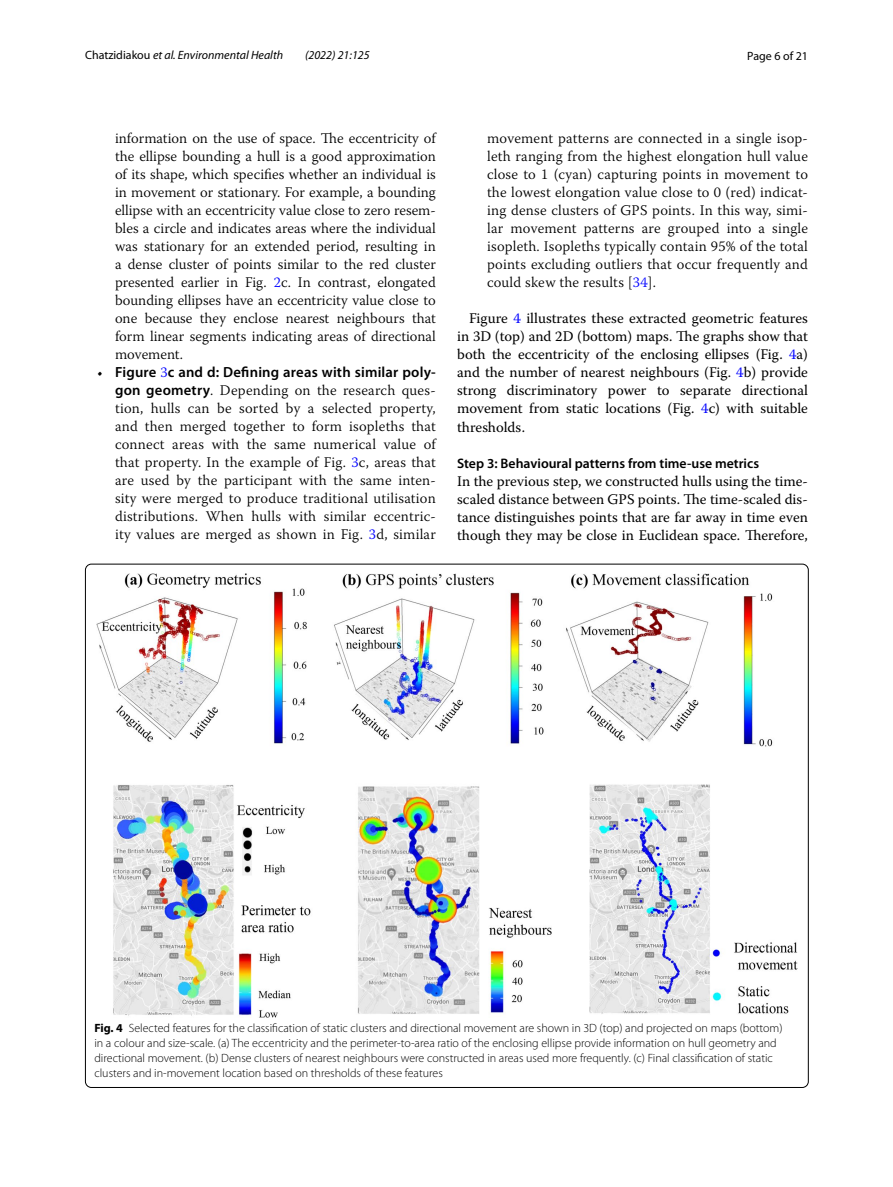
<style>
.page{position:relative;width:893px;height:1187px;background:#fff}
.page>*{position:absolute;margin:0;border:0;box-sizing:border-box;transform-origin:0 0}
.t1{font:300 14.7px/18px "Warnock Pro";letter-spacing:.015em;color:#000;text-align:justify}
.t2{font:14.7px/18px "Warnock Pro";color:#000;text-align:justify}
.t3{font:600 14.7px "Myriad Pro";letter-spacing:.015em;color:#000}
.t4{font:600 13.8px "Myriad Pro";color:#000}
.t5{font:300 12px/15px "Myriad Pro";color:#000}
.t6{font:italic 12px "Myriad Pro";color:#000}
.t7{font:12px "Myriad Pro";color:#000}
.s1{font-style:normal}
.s2{color:#00f}
.s3{font-family:"Warnock Pro";font-weight:300}
.s4{font-family:"Warnock Pro";font-weight:300;color:#00f}
.s5{font-family:"Myriad Pro";font-weight:600}
.s6{font-weight:700}
</style>
<div class="page">
<img style="left:97px;top:573px;width:700px;height:443px">
<p class="t6" style="left:85px;top:48px;width:200px"><span class="s1">Chatzidiakou</span> et al. Environmental Health</p>
<p class="t6" style="left:305px;top:48px;width:66px">(2022) 21:125</p>
<p class="t7" style="left:747px;top:48px;width:62px">Page 6 of 21</p>
<p class="t1" style="left:115px;top:128px;width:322px">information on the use of space. The eccentricity of the ellipse bounding a hull is a good approximation of its shape, which specifies whether an individual is in movement or stationary. For example, a bounding ellipse with an eccentricity value close to zero resem&shy;bles a circle and indicates areas where the individual was stationary for an extended period, resulting in a dense cluster of points similar to the red cluster presented earlier in Fig. <span class="s2">2</span>c. In contrast, elongated bounding ellipses have an eccentricity value close to one because they enclose nearest neighbours that form linear segments indicating areas of directional movement.</p>
<p class="t3" style="left:97px;top:362px;width:340px"><span class="s3">•</span> Figure <span class="s4">3</span>c and d: Defining areas with similar poly‑</p>
<p class="t1" style="left:115px;top:380px;width:322px"><span class="s5">gon geometry</span>. Depending on the research ques&shy;tion, hulls can be sorted by a selected property, and then merged together to form isopleths that connect areas with the same numerical value of that property. In the example of Fig. <span class="s2">3</span>c, areas that are used by the participant with the same inten&shy;sity were merged to produce traditional utilisation distributions. When hulls with similar eccentric&shy;ity values are merged as shown in Fig. <span class="s2">3</span>d, similar</p>
<p class="t1" style="left:487px;top:128px;width:322px">movement patterns are connected in a single isop&shy;leth ranging from the highest elongation hull value close to 1 (cyan) capturing points in movement to the lowest elongation value close to 0 (red) indicat&shy;ing dense clusters of GPS points. In this way, simi&shy;lar movement patterns are grouped into a single isopleth. Isopleths typically contain 95% of the total points excluding outliers that occur frequently and could skew the results [<span class="s2">34</span>].</p>
<p class="t2" style="left:457px;top:309px;width:352px;text-indent:12px">Figure <span class="s2">4</span> illustrates these extracted geometric features in 3D (top) and 2D (bottom) maps. The graphs show that both the eccentricity of the enclosing ellipses (Fig. <span class="s2">4</span>a) and the number of nearest neighbours (Fig. <span class="s2">4</span>b) provide strong discriminatory power to separate directional movement from static locations (Fig. <span class="s2">4</span>c) with suitable thresholds.</p>
<p class="t4" style="left:457px;top:454px;width:303px">Step 3: Behavioural patterns from time‑use metrics</p>
<p class="t2" style="left:457px;top:471px;width:352px">In the previous step, we constructed hulls using the time&shy;scaled distance between GPS points. The time-scaled dis&shy;tance distinguishes points that are far away in time even though they may be close in Euclidean space. Therefore,</p>
<p class="t5" style="left:94px;top:1020px;width:690px"><span class="s6">Fig. 4</span> Selected features for the classification of static clusters and directional movement are shown in 3D (top) and projected on maps (bottom) in a colour and size-scale. (a) The eccentricity and the perimeter-to-area ratio of the enclosing ellipse provide information on hull geometry and directional movement. (b) Dense clusters of nearest neighbours were constructed in areas used more frequently. (c) Final classification of static clusters and in-movement location based on thresholds of these features</p>
</div>
